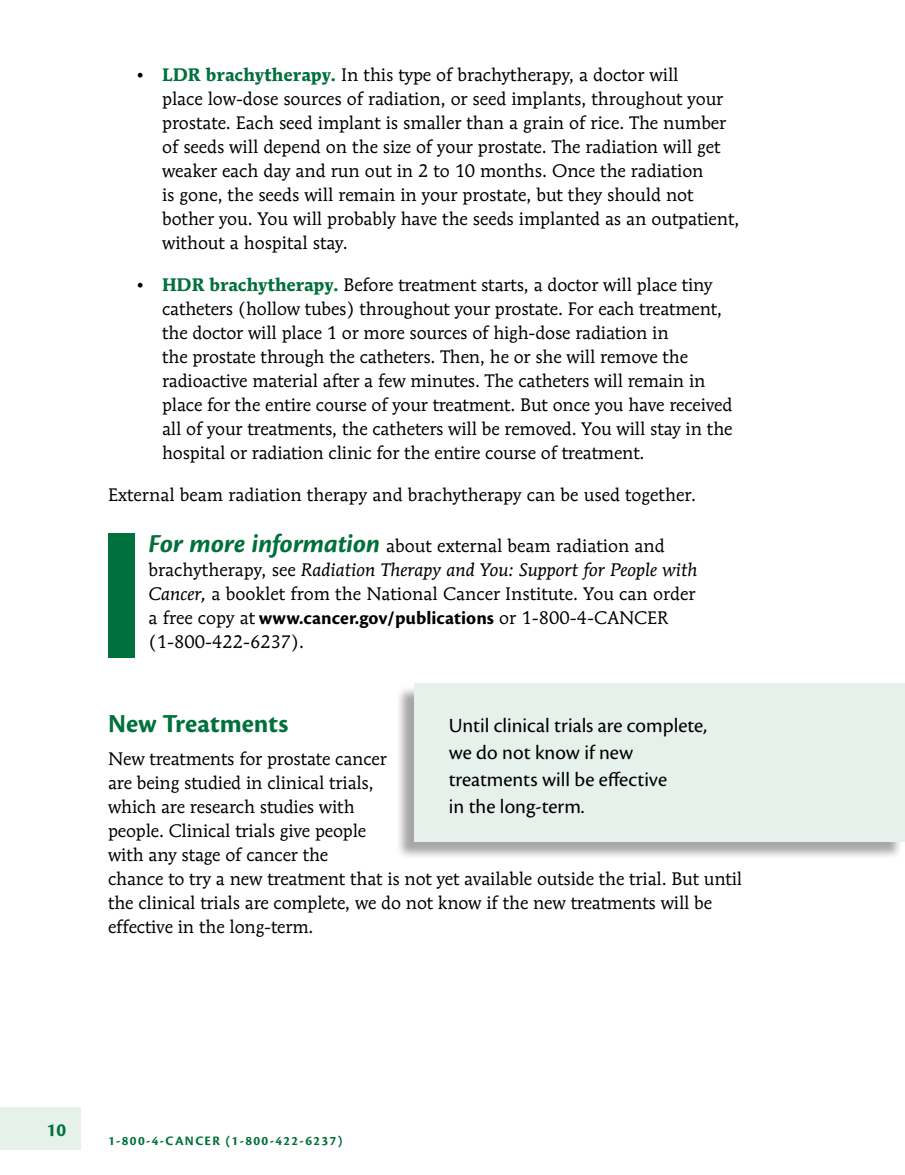
<style>
.page{position:relative;width:905px;height:1175px;background:#fff}
.page>*{position:absolute;margin:0;border:0;box-sizing:border-box;transform-origin:0 0}
.t1{font:700 27px "Cronos Pro";color:#00703c}
.t2{font:21px/27px "Cronos Pro";color:#000}
.t3{font:700 19.5px "Cronos Pro";color:#00703c}
.t4{font:18px/24px "Mendoza Roman Std";letter-spacing:-.01em;color:#000}
.t5{font:700 13.5px "Cronos Pro";letter-spacing:.1em;color:#00703c}
.s1{font-weight:700;color:#00703c}
.s2{font-family:"Cronos Pro";font-weight:700;font-style:italic;font-size:27px;color:#00703c}
.s3{font-style:italic}
.s4{font-family:"Cronos Pro";font-weight:700;font-size:19.5px}
</style>
<div class="page">
<div style="left:0;top:1107px;width:81px;height:42px;background:#e6f1ec"></div>
<div style="left:395px;top:685px;width:507px;height:175px;background:#000;opacity:.35"></div>
<div style="left:414px;top:682px;width:490px;height:159px;background:#e6f1ec"></div>
<div style="left:109px;top:532px;width:26px;height:125px;background:#00703c"></div>
<p class="t4" style="left:162px;top:63px;width:578px;text-indent:-27px">• <span class="s1">LDR brachytherapy.</span> In this type of brachytherapy, a doctor will<br>place low-dose sources of radiation, or seed implants, throughout your prostate. Each seed implant is smaller than a grain of rice. The number of seeds will depend on the size of your prostate. The radiation will get weaker each day and run out in 2 to 10 months. Once the radiation<br>is gone, the seeds will remain in your prostate, but they should not bother you. You will probably have the seeds implanted as an outpatient, without a hospital stay.</p>
<p class="t4" style="left:162px;top:273px;width:572px;text-indent:-27px">• <span class="s1">HDR brachytherapy.</span> Before treatment starts, a doctor will place tiny catheters (hollow tubes) throughout your prostate. For each treatment, the doctor will place 1 or more sources of high-dose radiation in<br>the prostate through the catheters. Then, he or she will remove the radioactive material after a few minutes. The catheters will remain in place for the entire course of your treatment. But once you have received all of your treatments, the catheters will be removed. You will stay in the hospital or radiation clinic for the entire course of treatment.</p>
<p class="t4" style="left:108px;top:483px;width:589px">External beam radiation therapy and brachytherapy can be used together.</p>
<p class="t4" style="left:148px;top:534px;width:550px"><span class="s2">For more information</span> about external beam radiation and brachytherapy, see <span class="s3">Radiation Therapy and You: Support for People with Cancer,</span> a booklet from the National Cancer Institute. You can order a free copy at <span class="s4">www.cancer.gov/publications</span> or 1-800-4-CANCER (1-800-422-6237).</p>
<h1 class="t1" style="left:108px;top:708px;width:182px">New Treatments</h1>
<p class="t4" style="left:108px;top:747px;width:635px">New treatments for prostate cancer<br>are being studied in clinical trials,<br>which are research studies with<br>people. Clinical trials give people<br>with any stage of cancer the<br>chance to try a new treatment that is not yet available outside the trial. But until the clinical trials are complete, we do not know if the new treatments will be effective in the long-term.</p>
<p class="t2" style="left:448px;top:712px;width:260px">Until clinical trials are complete, we do not know if new treatments will be effective<br>in the long-term.</p>
<p class="t3" style="left:47px;top:1118px;width:21px">10</p>
<p class="t5" style="left:108px;top:1133px;width:236px">1-800-4-CANCER (1-800-422-6237)</p>
</div>
